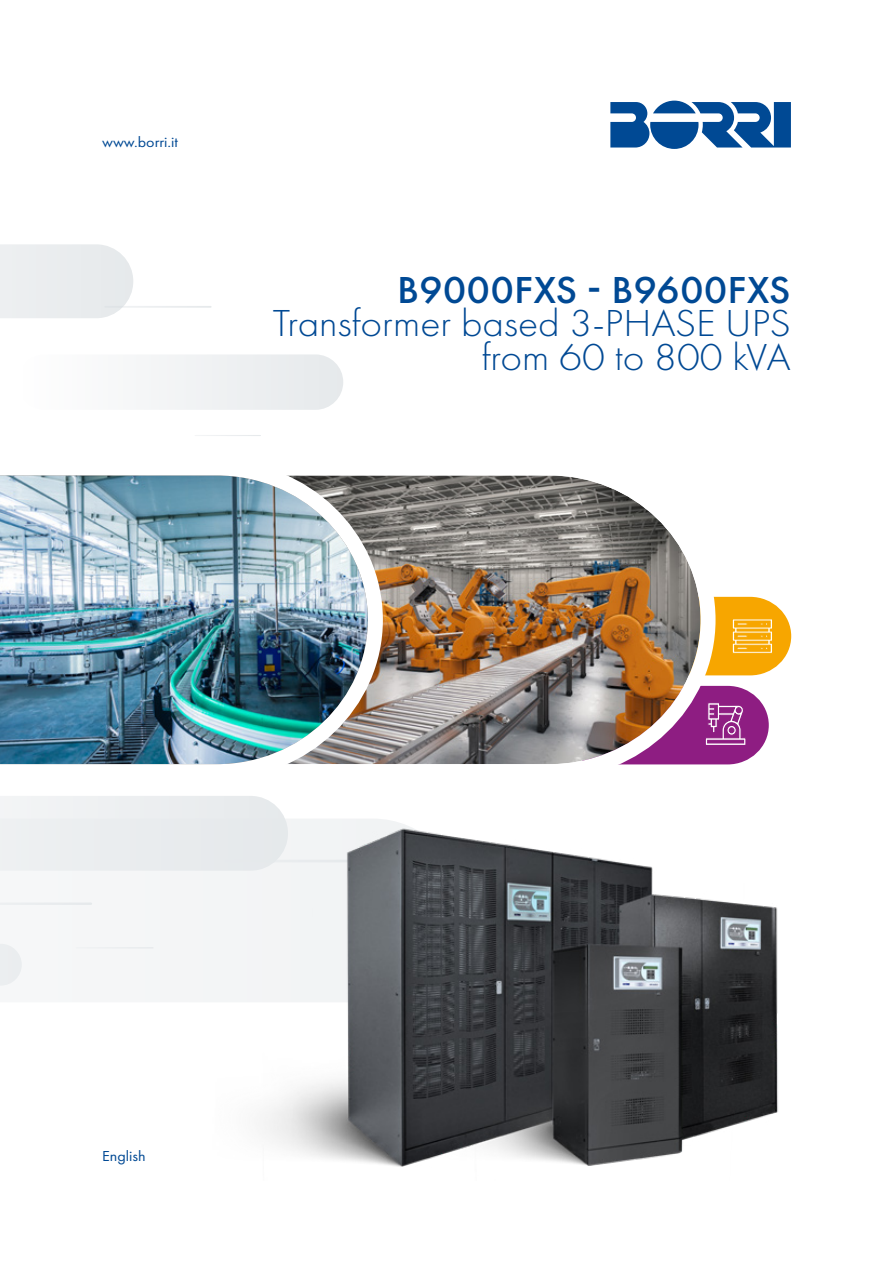
<style>
.page{position:relative;width:893px;height:1263px;background:#fff}
.page>*{position:absolute;margin:0;border:0;box-sizing:border-box;transform-origin:0 0}
.t1{font:300 39px/33.6px "Futura PT";color:#004994;text-align:right;scale:1.07 1}
.t2{font:500 39px "Futura PT";color:#004994;scale:1.07 1}
.t3{font:15px "Futura PT";color:#004994;scale:1.07 1}
</style>
<div class="page">
<svg style="left:610px;top:101px;width:181px;height:48px"></svg>
<svg style="left:723px;top:686px;width:46px;height:78px"></svg>
<svg style="left:723px;top:597px;width:68px;height:78px;background:#f8b630"></svg>
<img style="left:390px;top:475px;width:333px;height:290px">
<img style="left:0;top:475px;width:390px;height:290px">
<div style="left:0;top:819px;width:398px;height:183px;background:#f5f6f7"></div>
<svg style="left:0;top:902px;width:92px;height:3px"></svg>
<hr style="left:75px;top:947px;width:79px;height:1px;background:#edeff1">
<div style="left:0;top:796px;width:288px;height:75px;background:#ebeef0"></div>
<svg style="left:0;top:944px;width:22px;height:42px"></svg>
<hr style="left:195px;top:435px;width:66px;height:1px;background:#edeff1">
<hr style="left:104px;top:306px;width:108px;height:2px;background:#edf0f1">
<div style="left:16px;top:354px;width:327px;height:56px;background:#f2f4f5;border-radius:28px"></div>
<div style="left:0;top:244px;width:133px;height:74px;background:#eaedee"></div>
<img style="left:174px;top:823px;width:604px;height:344px">
<p class="t3" style="left:102px;top:133px;width:72px">www.borri.it</p>
<p class="t2" style="left:397px;top:266px;width:369px">B9000FXS - B9600FXS</p>
<p class="t1" style="left:273px;top:307px;width:486px">Transformer based 3-PHASE UPS from 60 to 800 kVA</p>
<p class="t3" style="left:102px;top:1147px;width:42px">English</p>
</div>
